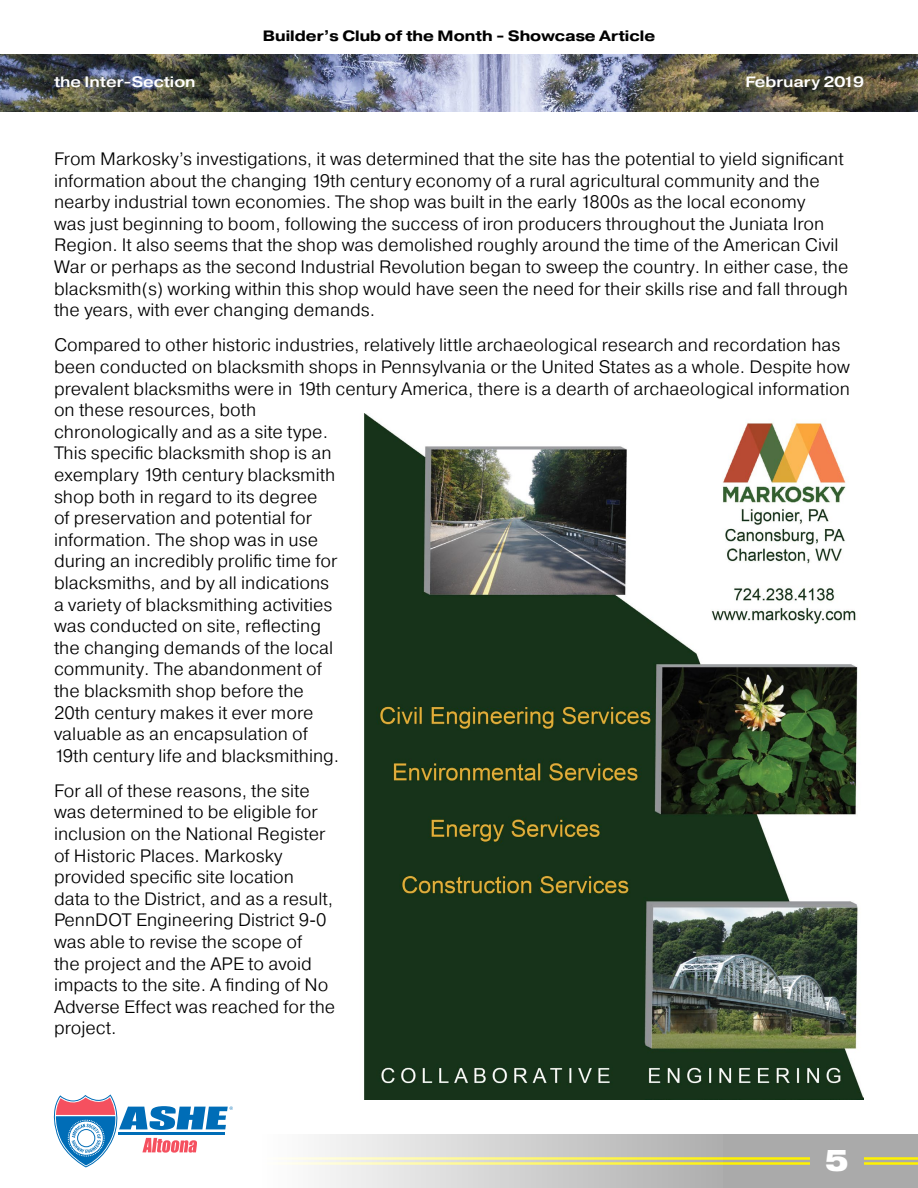
<style>
.page{position:relative;width:918px;height:1188px;background:#fff}
.page>*{position:absolute;margin:0;border:0;box-sizing:border-box;transform-origin:0 0}
.t1{font:900 30px "Pragmatica Ext";color:#fff}
.t2{font:300 18px/21.6px "Pragmatica";color:#000}
.t3{font:700 15px "Pragmatica Ext";color:#000}
.t4{font:500 15px "Pragmatica Ext";color:#fff}
</style>
<div class="page">
<img style="left:0;top:54px;width:918px;height:57px">
<div style="left:0;top:1134px;width:918px;height:54px;background:#aaa"></div>
<hr style="left:0;top:1157px;width:918px;height:3px;background:#fff200">
<hr style="left:0;top:1162px;width:918px;height:3px;background:#fff200">
<div style="left:810px;top:1134px;width:54px;height:54px;background:#aaa"></div>
<svg style="left:0;top:1134px;width:723px;height:54px;background:#e3e2da"></svg>
<svg style="left:50px;top:1094px;width:183px;height:73px"></svg>
<img style="left:364px;top:413px;width:500px;height:686px">
<p class="t3" style="left:263px;top:26px;width:394px">Builder’s Club of the Month - Showcase Article</p>
<p class="t4" style="left:54px;top:73px;width:143px">the Inter-Section</p>
<p class="t4" style="left:745px;top:73px;width:120px">February 2019</p>
<p class="t2" style="left:54px;top:148px;width:796px">From Markosky’s investigations, it was determined that the site has the potential to yield significant information about the changing 19th century economy of a rural agricultural community and the nearby industrial town economies. The shop was built in the early 1800s as the local economy<br>was just beginning to boom, following the success of iron producers throughout the Juniata Iron Region. It also seems that the shop was demolished roughly around the time of the American Civil War or perhaps as the second Industrial Revolution began to sweep the country. In either case, the blacksmith(s) working within this shop would have seen the need for their skills rise and fall through the years, with ever changing demands.</p>
<p class="t2" style="left:54px;top:334px;width:797px">Compared to other historic industries, relatively little archaeological research and recordation has been conducted on blacksmith shops in Pennsylvania or the United States as a whole. Despite how prevalent blacksmiths were in 19th century America, there is a dearth of archaeological information on these resources, both<br>chronologically and as a site type.<br>This specific blacksmith shop is an<br>exemplary 19th century blacksmith<br>shop both in regard to its degree<br>of preservation and potential for<br>information. The shop was in use<br>during an incredibly prolific time for<br>blacksmiths, and by all indications<br>a variety of blacksmithing activities<br>was conducted on site, reflecting<br>the changing demands of the local<br>community. The abandonment of<br>the blacksmith shop before the<br>20th century makes it ever more<br>valuable as an encapsulation of<br>19th century life and blacksmithing.</p>
<p class="t2" style="left:54px;top:779px;width:283px">For all of these reasons, the site was determined to be eligible for inclusion on the National Register of Historic Places. Markosky provided specific site location<br>data to the District, and as a result,<br>PennDOT Engineering District 9-0 was able to revise the scope of<br>the project and the APE to avoid impacts to the site. A finding of No<br>Adverse Effect was reached for the project.</p>
<h1 class="t1" style="left:825px;top:1141px;width:26px">5</h1>
</div>
